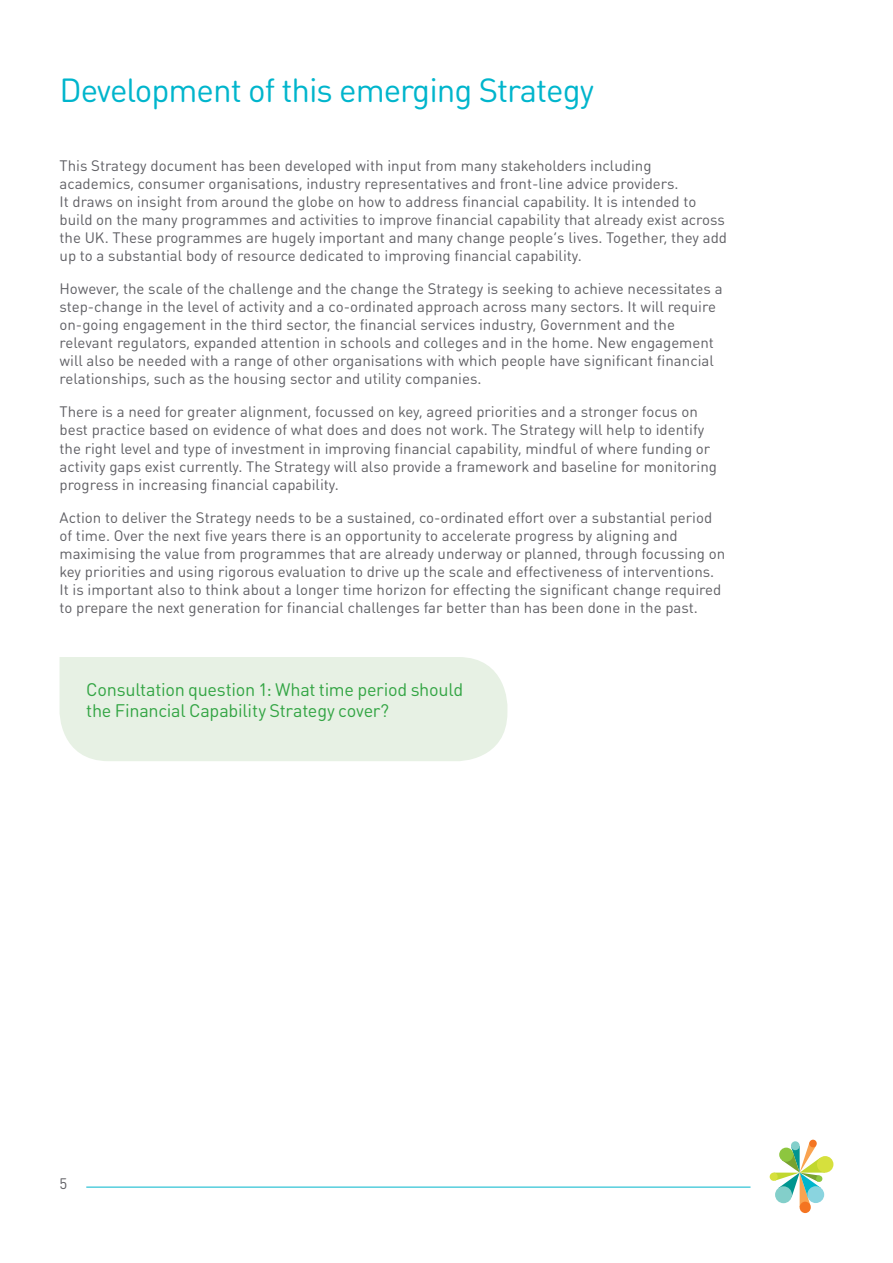
<style>
.page{position:relative;width:893px;height:1263px;background:#fff}
.page>*{position:absolute;margin:0;border:0;box-sizing:border-box;transform-origin:0 0}
.Header_L1_DIN_Round{font:33px "DIN Round Pro";letter-spacing:-.03em;color:#00b5cc}
.Header_L3_DIN_Round{font:18px/21px "DIN Round Pro";letter-spacing:-.015em;color:#33a544}
.Body_Text_DIN_Round{font:15px/18px "DIN Round Pro";color:#606065}
</style>
<div class="page">
<hr style="left:86px;top:1187px;width:664px;height:1px;background:#00b5cc">
<div style="left:809px;top:1140px;width:8px;height:7px;background:#f47421;border-radius:50%"></div>
<div style="left:770px;top:1172px;width:8px;height:9px;background:#d6e03d;border-radius:50%"></div>
<div style="left:800px;top:1202px;width:11px;height:11px;background:#f47421;border-radius:50%"></div>
<div style="left:817px;top:1156px;width:16px;height:16px;background:#d6e03d;border-radius:50%"></div>
<svg style="left:774px;top:1142px;width:51px;height:65px"></svg>
<div style="left:60px;top:657px;width:447px;height:104px;background:#e7f1e4"></div>
<p class="Header_L1_DIN_Round" style="left:60px;top:68px;width:536px">Development of this emerging Strategy</p>
<p class="Body_Text_DIN_Round" style="left:60px;top:156px;width:669px">This Strategy document has been developed with input from many stakeholders including academics, consumer organisations, industry representatives and front-line advice providers.<br>It draws on insight from around the globe on how to address financial capability. It is intended to build on the many programmes and activities to improve financial capability that already exist across the UK. These programmes are hugely important and many change people’s lives. Together, they add up to a substantial body of resource dedicated to improving financial capability.</p>
<p class="Body_Text_DIN_Round" style="left:60px;top:279px;width:665px">However, the scale of the challenge and the change the Strategy is seeking to achieve necessitates a step-change in the level of activity and a co-ordinated approach across many sectors. It will require on-going engagement in the third sector, the financial services industry, Government and the relevant regulators, expanded attention in schools and colleges and in the home. New engagement will also be needed with a range of other organisations with which people have significant financial relationships, such as the housing sector and utility companies.</p>
<p class="Body_Text_DIN_Round" style="left:60px;top:402px;width:659px">There is a need for greater alignment, focussed on key, agreed priorities and a stronger focus on best practice based on evidence of what does and does not work. The Strategy will help to identify the right level and type of investment in improving financial capability, mindful of where funding or activity gaps exist currently. The Strategy will also provide a framework and baseline for monitoring progress in increasing financial capability.</p>
<p class="Body_Text_DIN_Round" style="left:60px;top:507px;width:667px">Action to deliver the Strategy needs to be a sustained, co-ordinated effort over a substantial period of time. Over the next five years there is an opportunity to accelerate progress by aligning and maximising the value from programmes that are already underway or planned, through focussing on key priorities and using rigorous evaluation to drive up the scale and effectiveness of interventions.<br>It is important also to think about a longer time horizon for effecting the significant change required to prepare the next generation for financial challenges far better than has been done in the past.</p>
<p class="Header_L3_DIN_Round" style="left:86px;top:679px;width:379px">Consultation question 1: What time period should the Financial Capability Strategy cover?</p>
<p class="Body_Text_DIN_Round" style="left:60px;top:1174px;width:9px">5</p>
</div>
